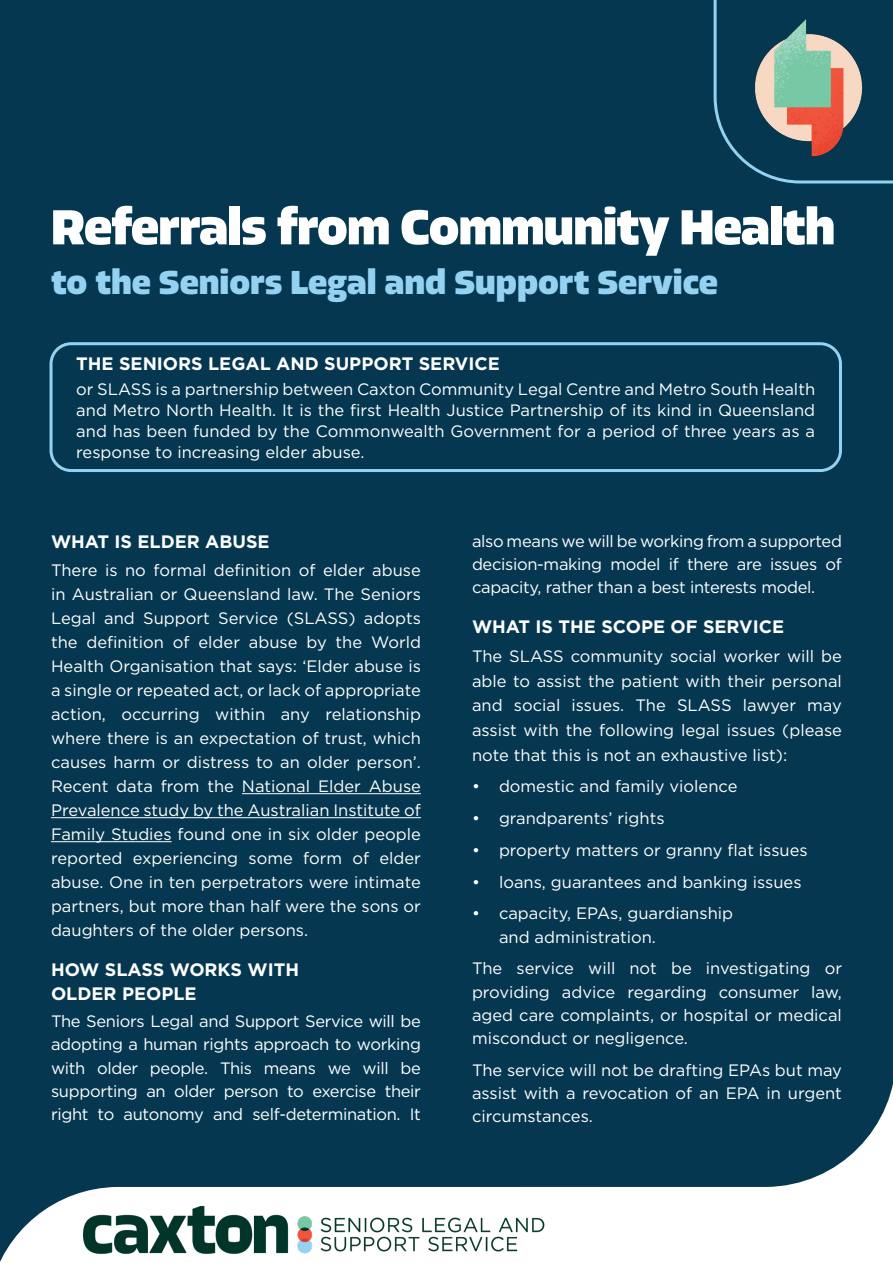
<style>
.page{position:relative;width:893px;height:1263px;background:#053850}
.page>*{position:absolute;margin:0;border:0;box-sizing:border-box;transform-origin:0 0}
.t1{font:800 51px "Allotrope";letter-spacing:-.02em;color:#fff}
.t2{font:800 34.5px "Allotrope";color:#95d2f2}
.H3_-_Highlight{font:700 18px/23.2px "Gotham";color:#fff}
.Body_Copy{font:16.5px/24px "Gotham";color:#fff;text-align:justify}
</style>
<div class="page">
<svg style="left:713px;top:0;width:180px;height:184px"></svg>
<img style="left:724px;top:2px;width:169px;height:170px">
<div style="left:50px;top:342px;width:792px;height:130px;border:3px solid #95d2f2;border-radius:20px"></div>
<svg style="left:0;top:1084px;width:893px;height:179px"></svg>
<img style="left:83px;top:1206px;width:468px;height:49px">
<hr style="left:242px;top:793px;width:179px;height:1px;background:#fff">
<hr style="left:51px;top:817px;width:370px;height:1px;background:#fff">
<hr style="left:51px;top:841px;width:121px;height:1px;background:#fff">
<h1 class="t1" style="left:51px;top:193px;width:786px">Referrals from Community Health</h1>
<h2 class="t2" style="left:51px;top:259px;width:669px">to the Seniors Legal and Support Service</h2>
<p class="H3_-_Highlight" style="left:76px;top:352px;width:425px">THE SENIORS LEGAL AND SUPPORT SERVICE</p>
<p class="Body_Copy" style="left:76px;top:379px;width:740px;line-height:21px">or SLASS is a partnership between Caxton Community Legal Centre and Metro South Health and Metro North Health. It is the first Health Justice Partnership of its kind in Queensland and has been funded by the Commonwealth Government for a period of three years as a response to increasing elder abuse.</p>
<p class="H3_-_Highlight" style="left:51px;top:530px;width:220px">WHAT IS ELDER ABUSE</p>
<p class="Body_Copy" style="left:51px;top:558px;width:371px">There is no formal definition of elder abuse in Australian or Queensland law. The Seniors Legal and Support Service (SLASS) adopts the definition of elder abuse by the World Health Organisation that says: ‘Elder abuse is a single or repeated act, or lack of appropriate action, occurring within any relationship where there is an expectation of trust, which causes harm or distress to an older person’.<br>Recent data from the National Elder Abuse Prevalence study by the Australian Institute of Family Studies found one in six older people reported experiencing some form of elder abuse. One in ten perpetrators were intimate partners, but more than half were the sons or daughters of the older persons.</p>
<p class="H3_-_Highlight" style="left:51px;top:958px;width:250px">HOW SLASS WORKS WITH<br>OLDER PEOPLE</p>
<p class="Body_Copy" style="left:51px;top:1009px;width:371px;line-height:23.2px">The Seniors Legal and Support Service will be adopting a human rights approach to working with older people. This means we will be supporting an older person to exercise their right to autonomy and self-determination. It</p>
<p class="Body_Copy" style="left:472px;top:529px;width:371px;line-height:23.2px">also means we will be working from a supported decision-making model if there are issues of capacity, rather than a best interests model.</p>
<p class="H3_-_Highlight" style="left:472px;top:615px;width:314px">WHAT IS THE SCOPE OF SERVICE</p>
<p class="Body_Copy" style="left:472px;top:644px;width:371px;line-height:24.6px">The SLASS community social worker will be able to assist the patient with their personal and social issues. The SLASS lawyer may assist with the following legal issues (please note that this is not an exhaustive list):</p>
<p class="Body_Copy" style="left:472px;top:774px;width:267px">• domestic and family violence</p>
<p class="Body_Copy" style="left:472px;top:806px;width:194px">• grandparents’ rights</p>
<p class="Body_Copy" style="left:472px;top:838px;width:337px">• property matters or granny flat issues</p>
<p class="Body_Copy" style="left:472px;top:869px;width:331px">• loans, guarantees and banking issues</p>
<p class="Body_Copy" style="left:499px;top:901px;width:236px;line-height:23.2px;text-indent:-27px">• capacity, EPAs, guardianship and administration.</p>
<p class="Body_Copy" style="left:472px;top:956px;width:371px;line-height:23.2px">The service will not be investigating or providing advice regarding consumer law, aged care complaints, or hospital or medical misconduct or negligence.</p>
<p class="Body_Copy" style="left:472px;top:1058px;width:371px;line-height:23.2px">The service will not be drafting EPAs but may assist with a revocation of an EPA in urgent circumstances.</p>
</div>
